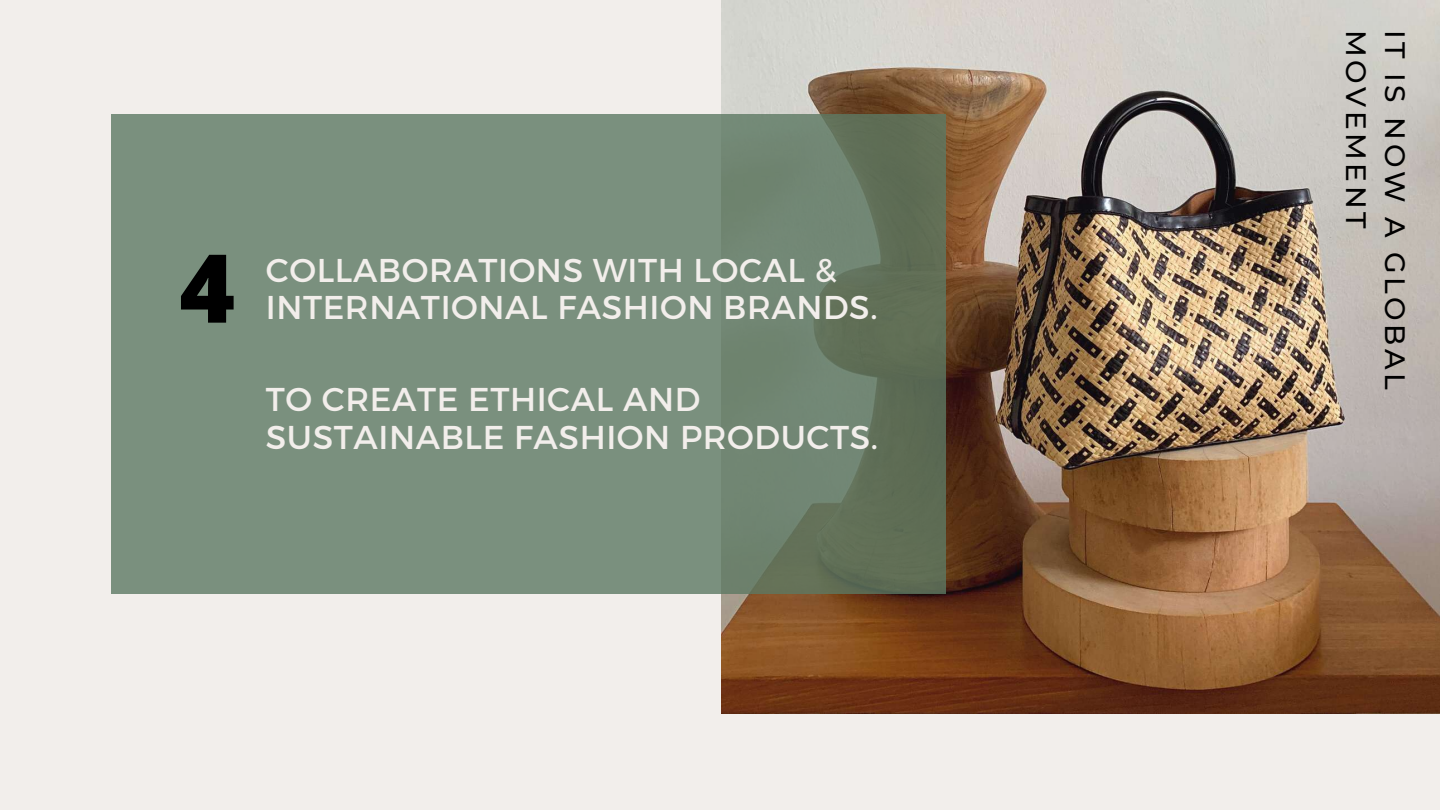
<style>
.page{position:relative;width:1440px;height:810px;background:#f2eeeb}
.page>*{position:absolute;margin:0;border:0;box-sizing:border-box;transform-origin:0 0}
.t1{font:800 95.1px "Open Sans";color:#000}
.t2{font:33px/37.5px "Montserrat";letter-spacing:.02em;color:#f2eeeb}
.t3{font:500 28px/39px "Montserrat";letter-spacing:.125em;color:#000}
</style>
<div class="page">
<img style="left:722px;top:0;width:718px;height:713px">
<svg style="left:111px;top:114px;width:835px;height:479px;background:#758a77"></svg>
<h1 class="t1" style="left:179px;top:221px;width:57px">4</h1>
<p class="t2" style="left:266px;top:249px;width:613px">COLLABORATIONS WITH LOCAL &amp;<br>INTERNATIONAL FASHION BRANDS.</p>
<p class="t2" style="left:266px;top:379px;width:614px">TO CREATE ETHICAL AND<br>SUSTAINABLE FASHION PRODUCTS.</p>
<p class="t3" style="left:1415px;top:30px;width:362px;rotate:90deg">IT IS NOW A GLOBAL<br>MOVEMENT</p>
</div>
